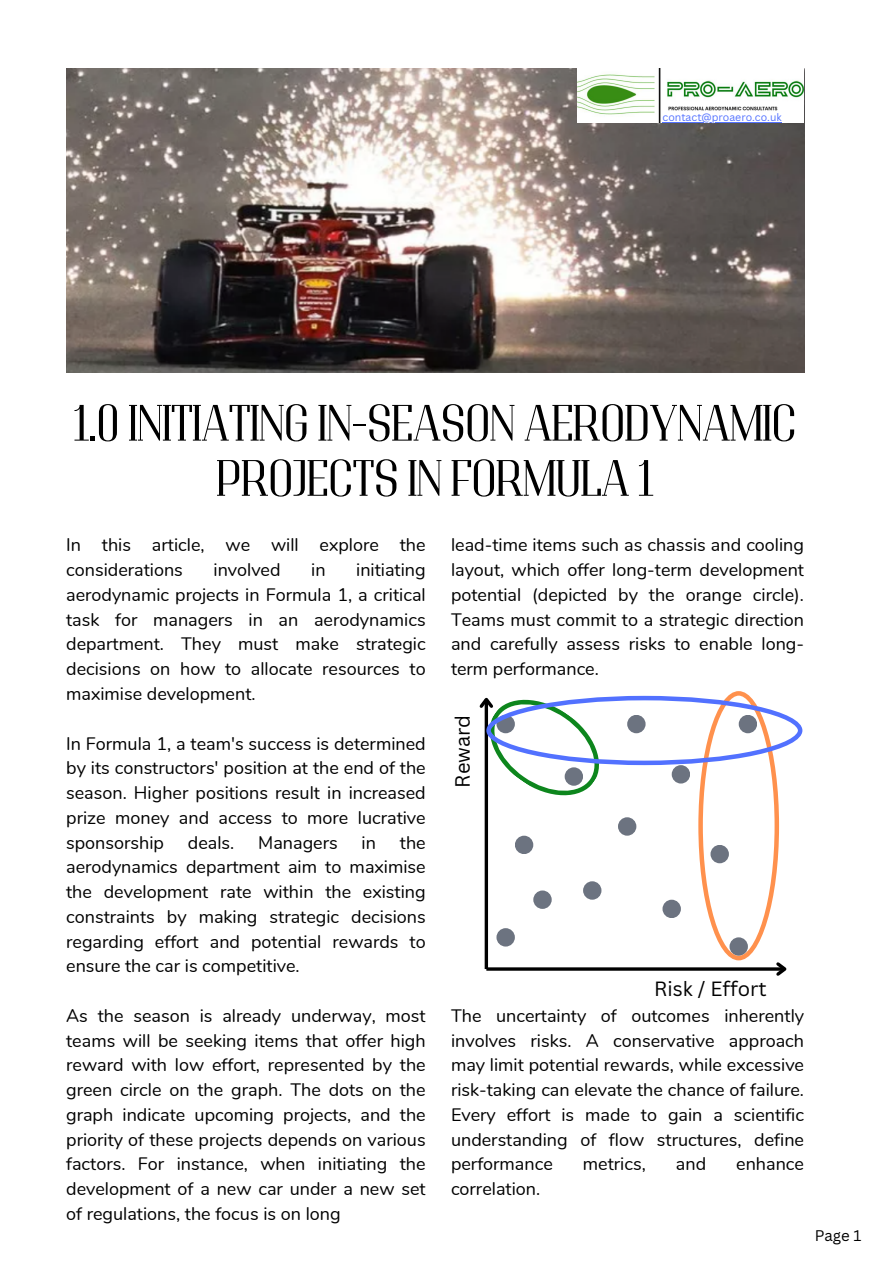
<style>
.page{position:relative;width:893px;height:1264px;background:#fff}
.page>*{position:absolute;margin:0;border:0;box-sizing:border-box;transform-origin:0 0}
.t1{font:51px/55.2px "Adirek Serif 400";color:#000;text-align:center}
.t2{font:20.1px "Canva Sans";color:#000}
.t3{font:18px/24.8px "Nunito";color:#000;text-align:justify}
.t4{font:15px "Canva Sans";color:#000}
.t5{font:10.5px "Canva Sans";color:#5271ff}
</style>
<div class="page">
<svg style="left:479px;top:691px;width:323px;height:285px"></svg>
<img style="left:66px;top:69px;width:738px;height:304px">
<img style="left:577px;top:69px;width:226px;height:54px">
<hr style="left:662px;top:122px;width:119px;height:1px;background:#5271ff">
<h2 class="t5" style="left:662px;top:110px;width:121px">contact@proaero.co.uk</h2>
<h3 class="t1" style="left:74px;top:395px;width:723px">1.0 INITIATING IN-SEASON AERODYNAMIC<br>PROJECTS IN FORMULA 1</h3>
<h3 class="t3" style="left:66px;top:533px;width:361px">In this article, we will explore the considerations</h3>
<h3 class="t3" style="left:213px;top:558px;width:69px">involved</h3>
<h3 class="t3" style="left:311px;top:558px;width:16px">in</h3>
<h3 class="t3" style="left:66px;top:558px;width:361px;text-indent:290px">initiating aerodynamic projects in Formula 1, a critical task for managers in an aerodynamics department. They must make strategic decisions on how to allocate resources to maximise development.</h3>
<h3 class="t3" style="left:66px;top:731px;width:361px">In Formula 1, a team's success is determined by its constructors' position at the end of the season. Higher positions result in increased prize money and access to more lucrative sponsorship</h3>
<h3 class="t3" style="left:66px;top:830px;width:361px;text-indent:333px">the aerodynamics department aim to maximise the development rate within the existing constraints by making strategic decisions regarding effort and potential rewards to ensure the car is competitive.</h3>
<h3 class="t3" style="left:66px;top:1003px;width:361px">As the season is already underway, most teams will be seeking items that offer high reward with low effort, represented by the green circle on the graph. The dots on the graph indicate upcoming projects, and the priority of these projects depends on various factors. For instance, when initiating the development of a new car under a new set of regulations, the focus is on long</h3>
<h3 class="t3" style="left:188px;top:830px;width:48px">deals.</h3>
<h3 class="t3" style="left:258px;top:830px;width:81px">Managers</h3>
<h3 class="t3" style="left:361px;top:830px;width:16px">in</h3>
<p class="t3" style="left:451px;top:533px;width:354px">lead-time items such as chassis and cooling layout, which offer long-term development potential (depicted by the orange circle).<br>Teams must commit to a strategic direction and carefully assess risks to enable long&shy;term performance.</p>
<h2 class="t2" style="left:448px;top:787px;width:74px;rotate:-90deg">Reward</h2>
<h3 class="t2" style="left:654px;top:974px;width:114px">Risk / Effort</h3>
<p class="t3" style="left:451px;top:1003px;width:354px">The uncertainty of outcomes inherently involves risks. A conservative approach may limit potential rewards, while excessive risk-taking can elevate the chance of failure.<br>Every effort is made to gain a scientific understanding of flow structures, define performance</p>
<p class="t3" style="left:583px;top:1152px;width:64px">metrics,</p>
<p class="t3" style="left:675px;top:1152px;width:32px">and</p>
<p class="t3" style="left:736px;top:1152px;width:69px">enhance</p>
<p class="t3" style="left:451px;top:1176px;width:91px">correlation.</p>
<h4 class="t4" style="left:814px;top:1224px;width:48px">Page 1</h4>
</div>
